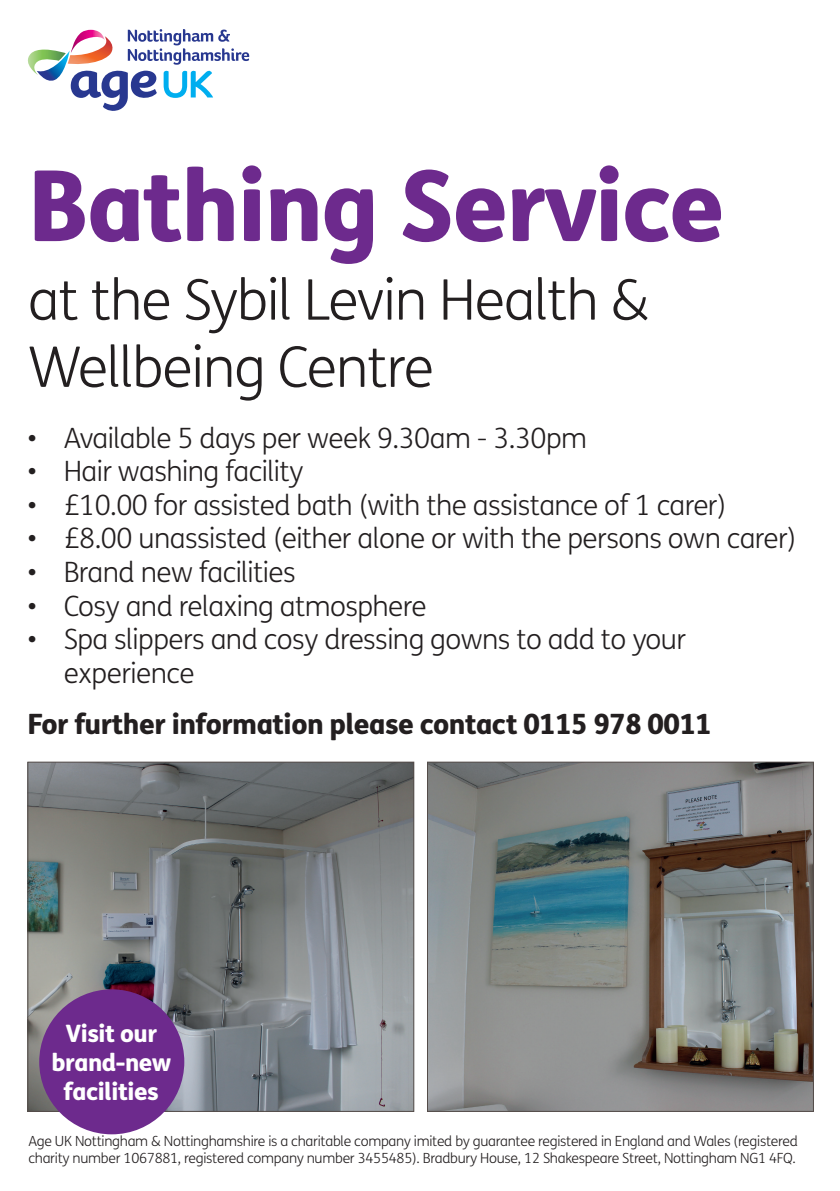
<style>
.page{position:relative;width:840px;height:1191px;background:#fff}
.page>*{position:absolute;margin:0;border:0;box-sizing:border-box;transform-origin:0 0}
.t1{font:800 98px "FS Me";letter-spacing:-.02em;color:#6d2a8d}
.t2{font:300 56px/67.2px "FS Me";letter-spacing:-.02em;color:#231f20}
.t3{font:300 28px/33.6px "FS Me";letter-spacing:-.02em;color:#231f20}
.t4{font:800 28px "FS Me";letter-spacing:-.02em;color:#231f20}
.t5{font:800 24px/29px "FS Me";letter-spacing:-.02em;color:#fff;text-align:center}
.t6{font:300 14px/16.8px "FS Me";letter-spacing:-.02em;color:#231f20}
</style>
<div class="page">
<svg style="left:27px;top:29px;width:222px;height:82px"></svg>
<img style="left:30px;top:764px;width:382px;height:345px">
<div style="left:28px;top:762px;width:386px;height:349px;border:1px solid #544c49"></div>
<img style="left:429px;top:764px;width:382px;height:345px">
<div style="left:427px;top:762px;width:386px;height:349px;border:1px solid #544c49"></div>
<div style="left:39px;top:989px;width:145px;height:145px;background:#6d2a8d;border-radius:50%"></div>
<h1 class="t1" style="left:28px;top:129px;width:698px">Bathing Service</h1>
<h2 class="t2" style="left:28px;top:265px;width:623px">at the Sybil Levin Health &amp;<br>Wellbeing Centre</h2>
<p class="t3" style="left:28px;top:420px;width:560px">• Available 5 days per week 9.30am - 3.30pm</p>
<p class="t3" style="left:28px;top:454px;width:277px">• Hair washing facility</p>
<p class="t3" style="left:28px;top:487px;width:699px">• £10.00 for assisted bath (with the assistance of 1 carer)</p>
<p class="t3" style="left:28px;top:521px;width:770px">• £8.00 unassisted (either alone or with the persons own carer)</p>
<p class="t3" style="left:28px;top:554px;width:269px">• Brand new facilities</p>
<p class="t3" style="left:28px;top:588px;width:400px">• Cosy and relaxing atmosphere</p>
<p class="t3" style="left:64px;top:622px;width:623px;text-indent:-36px">• Spa slippers and cosy dressing gowns to add to your experience</p>
<p class="t4" style="left:28px;top:701px;width:685px">For further information please contact 0115 978 0011</p>
<p class="t5" style="left:51px;top:1017px;width:121px">Visit our brand-new facilities</p>
<p class="t6" style="left:28px;top:1132px;width:770px">Age UK Nottingham &amp; Nottinghamshire is a charitable company imited by guarantee registered in England and Wales (registered charity number 1067881, registered company number 3455485). Bradbury House, 12 Shakespeare Street, Nottingham NG1 4FQ.</p>
</div>
